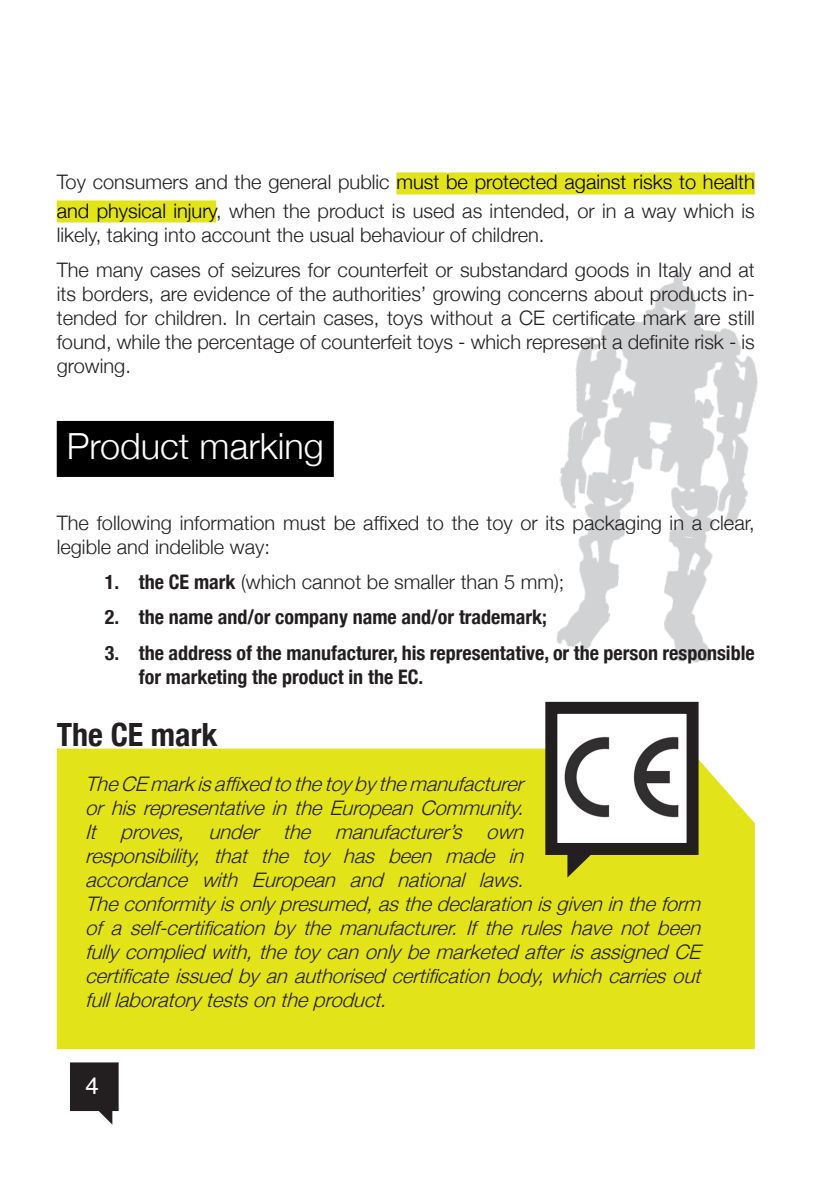
<style>
.page{position:relative;width:840px;height:1191px;background:#fff}
.page>*{position:absolute;margin:0;border:0;box-sizing:border-box;transform-origin:0 0}
.t1{font:300 36px "Helvetica Neue";color:#fff}
.t2{font:700 condensed 32px "Helvetica Neue";color:#231f20}
.t3{font:24px "Helvetica";color:#fff}
.t4{font:300 20px/24px "Helvetica Neue";color:#231f20}
.t5{font:italic 300 20px/24px "Helvetica Neue";color:#231f20}
.t6{font:700 condensed 20px/24px "Helvetica Neue";color:#231f20}
.s1{color:#000}
.s2{font-weight:700;font-stretch:condensed}
</style>
<div class="page">
<svg style="left:70px;top:1062px;width:49px;height:62px"></svg>
<img style="left:556px;top:272px;width:202px;height:391px">
<div style="left:57px;top:748px;width:697px;height:301px;background:#e2e318"></div>
<div style="left:396px;top:172px;width:358px;height:22px;background:#e2e318"></div>
<div style="left:57px;top:200px;width:159px;height:22px;background:#e2e318"></div>
<div style="left:57px;top:421px;width:276px;height:56px;background:#000"></div>
<svg style="left:567px;top:855px;width:67px;height:22px"></svg>
<div style="left:551px;top:708px;width:141px;height:141px;background:#fff"></div>
<img style="left:564px;top:736px;width:115px;height:82px">
<div style="left:545px;top:702px;width:153px;height:153px;border:12px solid #231f20"></div>
<p class="t4" style="left:57px;top:168px;width:699px;line-height:28px">Toy consumers and the general public <span class="s1">must be protected against risks to health and physical injury</span>, when the product is used as intended, or in a way which is</p>
<p class="t4" style="left:57px;top:216px;width:699px;line-height:35.4px">likely, taking into account the usual behaviour of children.<br>The many cases of seizures for counterfeit or substandard goods in Italy and at</p>
<p class="t4" style="left:57px;top:281px;width:699px;text-align:justify">its borders, are evidence of the authorities’ growing concerns about products in&shy;tended for children. In certain cases, toys without a CE certificate mark are still found, while the percentage of counterfeit toys - which represent a definite risk - is growing.</p>
<h1 class="t1" style="left:67px;top:424px;width:258px">Product marking</h1>
<p class="t4" style="left:57px;top:510px;width:699px">The following information must be affixed to the toy or its packaging in a clear, legible and indelible way:</p>
<p class="t4" style="left:105px;top:569px;width:461px"><span class="s2">1. the CE mark</span> (which cannot be smaller than 5 mm);</p>
<p class="t6" style="left:105px;top:605px;width:443px">2. the name and/or company name and/or trademark;</p>
<p class="t6" style="left:139px;top:640px;width:617px;text-indent:-34px">3. the address of the manufacturer, his representative, or the person responsible for marketing the product in the EC.</p>
<h2 class="t2" style="left:57px;top:715px;width:162px">The CE mark</h2>
<p class="t5" style="left:85px;top:771px;width:622px">TheCE markisaffixedtothetoy by themanufacturer<br>or his representative in the European Community.<br>It proves, under the manufacturer’s own<br>responsibility, that the toy has been made in<br>accordance with European and national laws.<br>Theconformity isonly presumed,asthedeclarationisgivenintheform of a self-certification by the manufacturer. If the rules have not been fully compliedwith,thetoy canonly bemarketedafterisassignedCE certificateissuedby anauthorisedcertificationbody,whichcarriesout fulllaboratory testsontheproduct.</p>
<p class="t3" style="left:86px;top:1067px;width:15px">4</p>
</div>
